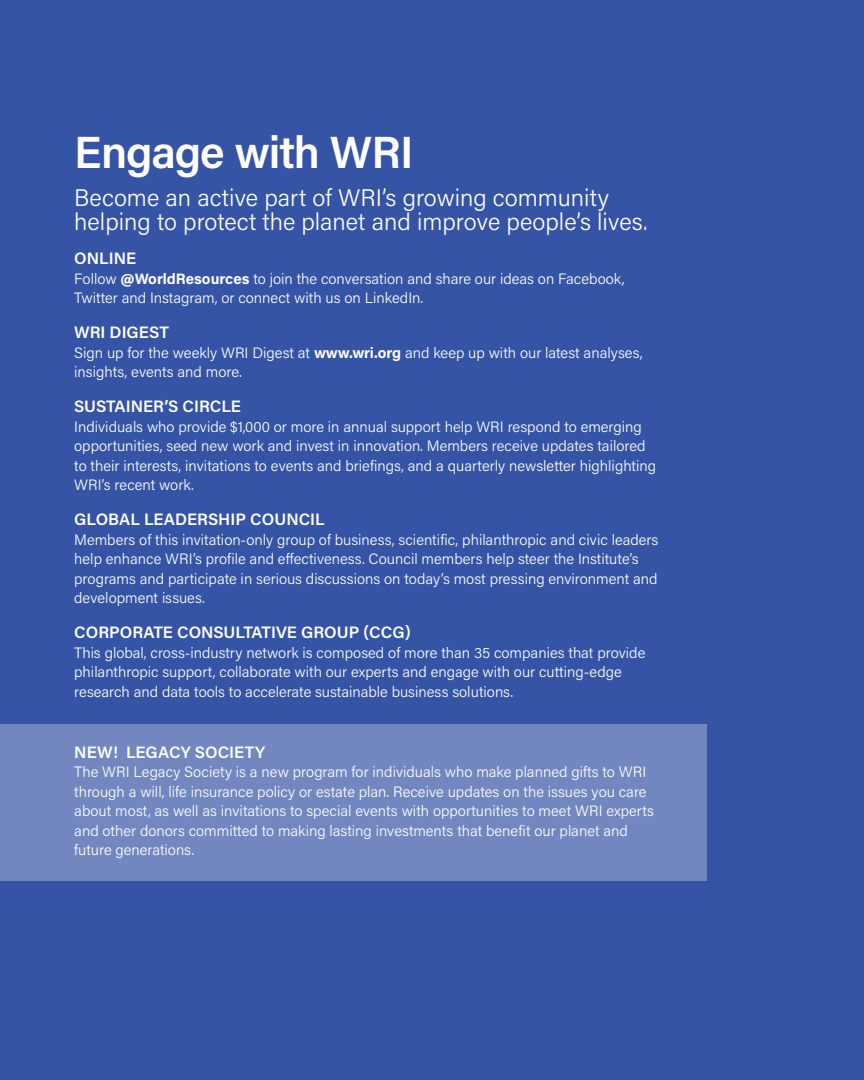
<style>
.page{position:relative;width:864px;height:1080px;background:#3654a5}
.page>*{position:absolute;margin:0;border:0;box-sizing:border-box;transform-origin:0 0}
.t1{font:600 45px "Acumin Pro";letter-spacing:-.025em;color:#fff}
.t2{font:300 24px/24px "Acumin Pro";color:#fff}
.t3{font:600 16.5px "Acumin Pro";color:#fff}
.t4{font:300 15px/19.5px "Acumin Pro";color:#fff}
.s1{font-weight:700}
</style>
<div class="page">
<div style="left:0;top:725px;width:706px;height:156px;background:#7287c0"></div>
<h1 class="t1" style="left:74px;top:121px;width:341px">Engage with WRI</h1>
<h2 class="t2" style="left:74px;top:184px;width:575px">Become an active part of WRI’s growing community helping to protect the planet and improve people’s lives.</h2>
<p class="t3" style="left:74px;top:247px;width:63px">ONLINE</p>
<p class="t4" style="left:74px;top:268px;width:552px">Follow <span class="s1">@WorldResources</span> to join the conversation and share our ideas on Facebook,<br>Twitter and Instagram, or connect with us on LinkedIn.</p>
<p class="t3" style="left:74px;top:321px;width:96px">WRI DIGEST</p>
<p class="t4" style="left:74px;top:342px;width:570px">Sign up for the weekly WRI Digest at <span class="s1">www.wri.org</span> and keep up with our latest analyses, insights, events and more.</p>
<p class="t3" style="left:74px;top:395px;width:168px">SUSTAINER’S CIRCLE</p>
<p class="t4" style="left:74px;top:416px;width:583px">Individuals who provide $1,000 or more in annual support help WRI respond to emerging opportunities, seed new work and invest in innovation. Members receive updates tailored to their interests, invitations to events and briefings, and a quarterly newsletter highlighting WRI’s recent work.</p>
<p class="t3" style="left:74px;top:508px;width:252px">GLOBAL LEADERSHIP COUNCIL</p>
<p class="t4" style="left:74px;top:529px;width:586px">Members of this invitation-only group of business, scientific, philanthropic and civic leaders help enhance WRI’s profile and effectiveness. Council members help steer the Institute’s programs and participate in serious discussions on today’s most pressing environment and development issues.</p>
<p class="t3" style="left:74px;top:621px;width:338px">CORPORATE CONSULTATIVE GROUP (CCG)</p>
<p class="t4" style="left:74px;top:642px;width:573px">This global, cross-industry network is composed of more than 35 companies that provide philanthropic support, collaborate with our experts and engage with our cutting-edge research and data tools to accelerate sustainable business solutions.</p>
<p class="t3" style="left:74px;top:740px;width:193px">NEW! LEGACY SOCIETY</p>
<p class="t4" style="left:74px;top:762px;width:581px">The WRI Legacy Society is a new program for individuals who make planned gifts to WRI through a will, life insurance policy or estate plan. Receive updates on the issues you care about most, as well as invitations to special events with opportunities to meet WRI experts and other donors committed to making lasting investments that benefit our planet and future generations.</p>
</div>
